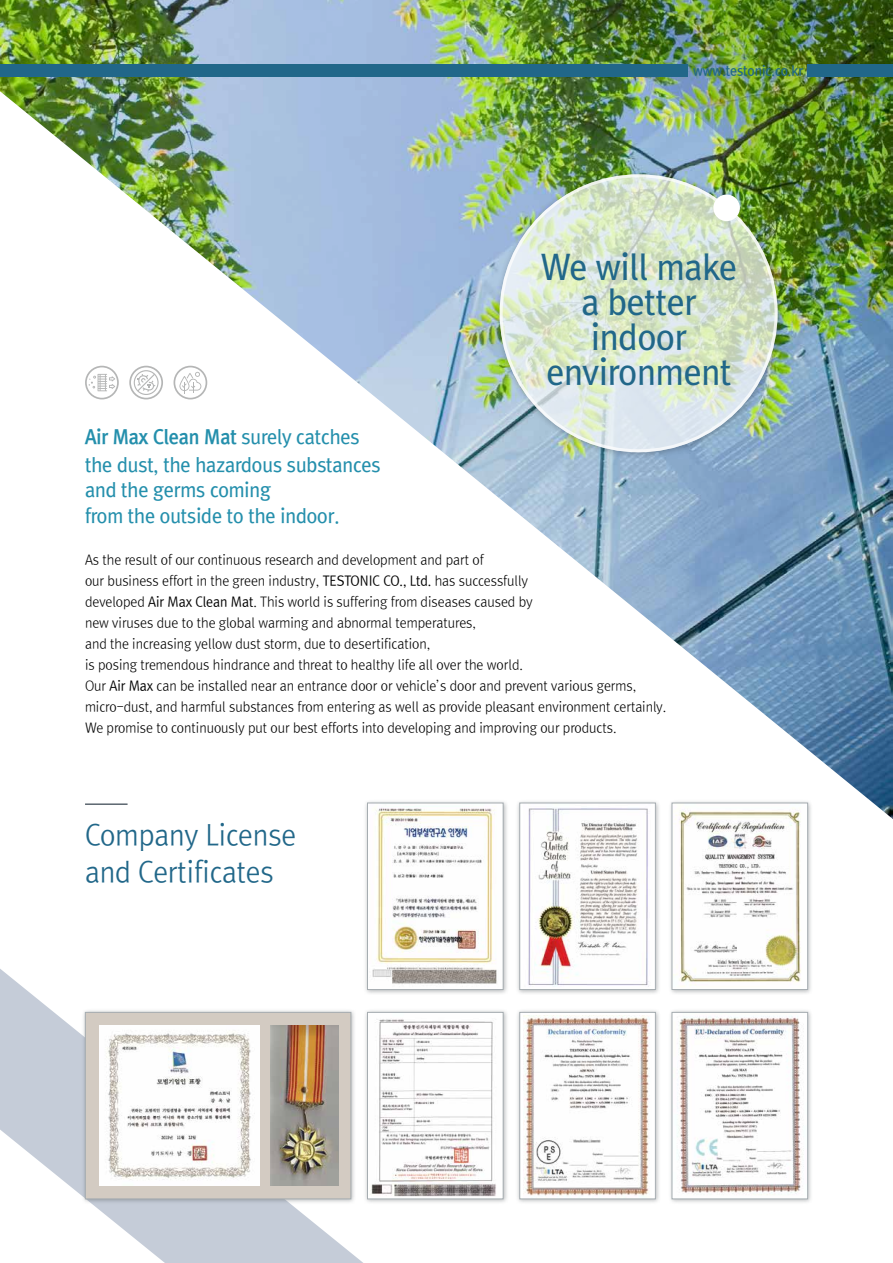
<style>
.page{position:relative;width:893px;height:1263px;background:#fff}
.page>*{position:absolute;margin:0;border:0;box-sizing:border-box;transform-origin:0 0}
.t1{font:34.5px/35.1px "Rix Go PSB";letter-spacing:-.005em;color:#216789;text-align:center;scale:.95 1}
.t2{font:28.5px/37.2px "Rix Go PR";letter-spacing:-.005em;color:#216789;scale:.95 1}
.t3{font:19.5px/25.8px "Rix Go PSB";letter-spacing:-.005em;color:#248fac;scale:.95 1}
.t4{font:19.5px "Rix Go PEB";letter-spacing:-.005em;color:#248fac;scale:.95 1}
.t5{font:13.5px/21px "Rix Go PL";letter-spacing:-.005em;color:#000;scale:.95 1}
.t6{font:13.5px "Rix Go PB";letter-spacing:-.005em;color:#216789;scale:.95 1}
.s1{font-family:"Rix Go PSB"}
.s2{font-family:"Rix Go PM"}
</style>
<div class="page">
<svg style="left:0;top:969px;width:363px;height:294px"></svg>
<img style="left:0;top:0;width:893px;height:819px">
<div style="left:0;top:64px;width:688px;height:13px;background:#216789"></div>
<div style="left:808px;top:64px;width:85px;height:13px;background:#216789"></div>
<div style="left:494px;top:168px;width:291px;height:292px;background:#000;opacity:.4"></div>
<svg style="left:501px;top:176px;width:275px;height:275px;background:#d9e6d2"></svg>
<div style="left:713px;top:195px;width:27px;height:26px;background:#fff;border-radius:50%"></div>
<div style="left:516px;top:799px;width:145px;height:196px;background:#484e52;opacity:.4"></div>
<div style="left:520px;top:803px;width:135px;height:186px;background:#fff"></div>
<img style="left:528px;top:808px;width:121px;height:179px">
<div style="left:519px;top:803px;width:137px;height:187px;border:1px solid #a6adb1"></div>
<div style="left:516px;top:1008px;width:145px;height:196px;background:#484e52;opacity:.4"></div>
<div style="left:520px;top:1012px;width:135px;height:187px;background:#fff"></div>
<img style="left:523px;top:1016px;width:127px;height:181px">
<div style="left:519px;top:1012px;width:137px;height:187px;border:1px solid #a6adb1"></div>
<div style="left:668px;top:799px;width:145px;height:196px;background:#484e52;opacity:.4"></div>
<img style="left:674px;top:805px;width:132px;height:183px">
<div style="left:672px;top:803px;width:136px;height:187px;border:1px solid #a6adb1"></div>
<div style="left:668px;top:1008px;width:145px;height:196px;background:#484e52;opacity:.4"></div>
<img style="left:674px;top:1014px;width:132px;height:183px">
<div style="left:672px;top:1012px;width:136px;height:187px;border:1px solid #a6adb1"></div>
<div style="left:363px;top:799px;width:146px;height:196px;background:#484e52;opacity:.4"></div>
<img style="left:369px;top:805px;width:132px;height:183px">
<div style="left:367px;top:803px;width:136px;height:187px;border:1px solid #a6adb1"></div>
<div style="left:363px;top:1008px;width:146px;height:196px;background:#484e52;opacity:.4"></div>
<img style="left:369px;top:1014px;width:132px;height:183px">
<div style="left:367px;top:1012px;width:136px;height:187px;border:1px solid #a6adb1"></div>
<div style="left:81px;top:1008px;width:276px;height:196px;background:#484e52;opacity:.4"></div>
<div style="left:85px;top:1012px;width:266px;height:187px;background:#d3cbc2;border:1px solid #a6adb1"></div>
<img style="left:99px;top:1026px;width:160px;height:159px">
<img style="left:270px;top:1026px;width:68px;height:159px">
<p class="t6" style="left:693px;top:63px;width:117px">www.testonic.co.kr</p>
<h1 class="t1" style="left:541px;top:251px;width:208px">We will make a better indoor environment</h1>
<h3 class="t4" style="left:85px;top:427px;width:291px">Air Max Clean Mat <span class="s1">surely catches</span></h3>
<h3 class="t3" style="left:85px;top:452px;width:313px">the dust, the hazardous substances and the germs coming<br>from the outside to the indoor.</h3>
<p class="t5" style="left:85px;top:550px;width:613px">As the result of our continuous research and development and part of<br>our business effort in the green industry, <span class="s2">TESTONIC CO., Ltd.</span> has successfully<br>developed <span class="s2">Air Max Clean Mat</span>. This world is suffering from diseases caused by<br>new viruses due to the global warming and abnormal temperatures,<br>and the increasing yellow dust storm, due to desertification,<br>is posing tremendous hindrance and threat to healthy life all over the world.<br>Our <span class="s2">Air Max</span> can be installed near an entrance door or vehicle’s door and prevent various germs, micro-dust, and harmful substances from entering as well as provide pleasant environment certainly.<br>We promise to continuously put our best efforts into developing and improving our products.</p>
<h2 class="t2" style="left:85px;top:817px;width:224px">Company License and Certificates</h2>
</div>
